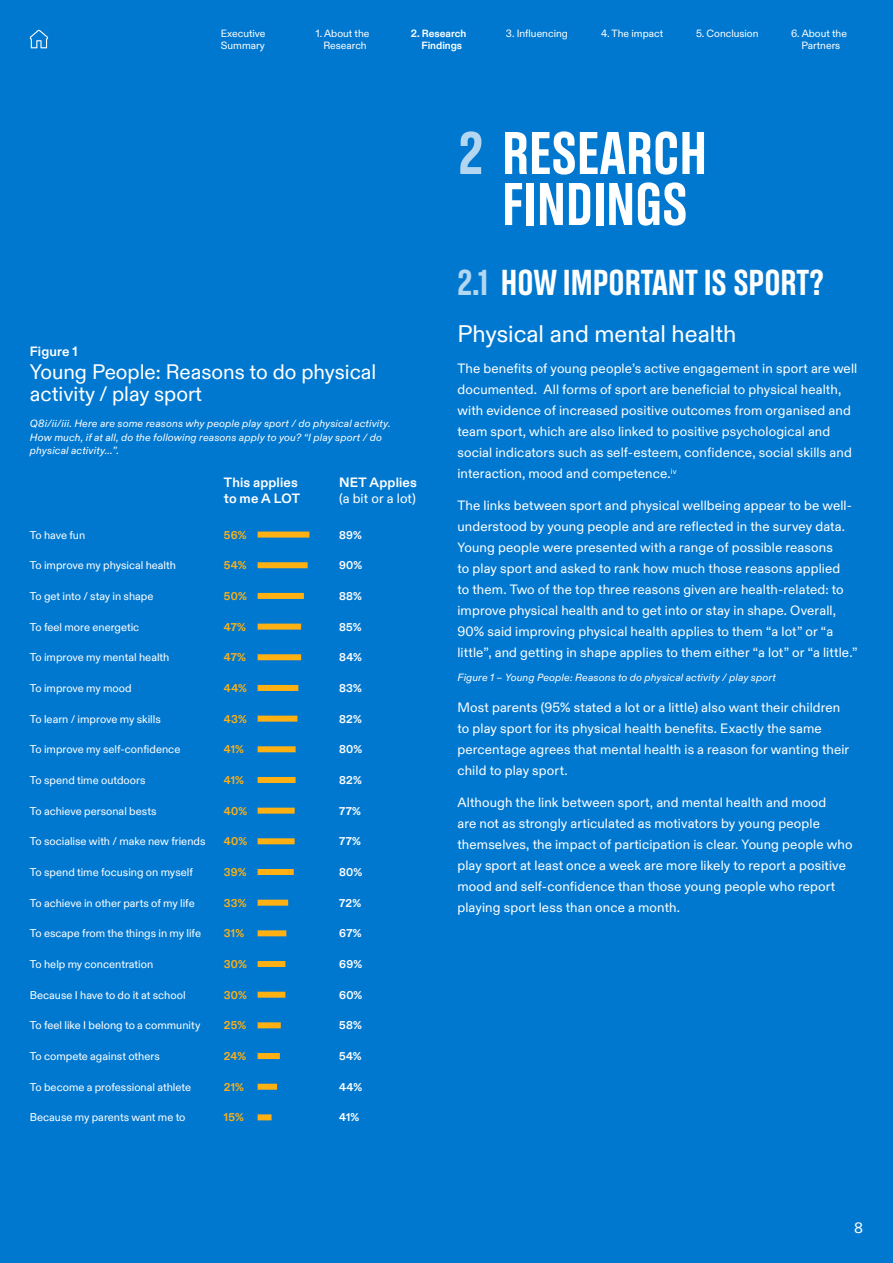
<style>
.page{position:relative;width:893px;height:1263px;background:#0078d0}
.page>*{position:absolute;margin:0;border:0;box-sizing:border-box;transform-origin:0 0}
.t1{font:60px/51px "Olympic Headline";color:#fff;text-align:center}
.t2{font:36px "Olympic Headline";color:#fff}
.t3{font:24px "Olympic Sans";color:#fff}
.t4{font:21px/22.5px "Olympic Sans";color:#fff}
.t5{font:15px "Olympic Sans";color:#fff}
.t6{font:13.5px/21px "Olympic Sans";letter-spacing:.01em;color:#fff}
.t7{font:700 13.5px/16.5px "Olympic Sans";letter-spacing:.01em;color:#fff}
.t8{font:11.25px "Olympic Sans";color:#fff}
.t9{font:700 11.25px "Olympic Sans";letter-spacing:.02em;color:#ffb114}
.t10{font:700 11.25px "Olympic Sans";letter-spacing:.02em;color:#fff}
.t11{font:italic 10.5px/13.5px "Olympic Sans";letter-spacing:.015em;color:#fff}
.t12{font:10.5px/12px "Olympic Sans";color:#fff;text-align:center}
.t13{font:700 10.5px/12px "Olympic Sans";color:#fff;text-align:center}
.s1{color:#b3d6f1}
</style>
<div class="page">
<div style="left:258px;top:532px;width:51px;height:6px;background:#ffb114"></div>
<div style="left:258px;top:838px;width:37px;height:6px;background:#ffb114"></div>
<div style="left:258px;top:685px;width:40px;height:6px;background:#ffb114"></div>
<div style="left:258px;top:992px;width:27px;height:6px;background:#ffb114"></div>
<div style="left:258px;top:593px;width:46px;height:6px;background:#ffb114"></div>
<div style="left:258px;top:900px;width:30px;height:6px;background:#ffb114"></div>
<div style="left:258px;top:746px;width:38px;height:6px;background:#ffb114"></div>
<div style="left:258px;top:1053px;width:22px;height:6px;background:#ffb114"></div>
<div style="left:258px;top:562px;width:50px;height:6px;background:#ffb114"></div>
<div style="left:258px;top:869px;width:36px;height:6px;background:#ffb114"></div>
<div style="left:258px;top:716px;width:39px;height:6px;background:#ffb114"></div>
<div style="left:258px;top:1022px;width:23px;height:6px;background:#ffb114"></div>
<div style="left:258px;top:624px;width:43px;height:6px;background:#ffb114"></div>
<div style="left:258px;top:930px;width:28px;height:6px;background:#ffb114"></div>
<div style="left:258px;top:777px;width:38px;height:6px;background:#ffb114"></div>
<div style="left:258px;top:1084px;width:19px;height:6px;background:#ffb114"></div>
<div style="left:258px;top:654px;width:43px;height:6px;background:#ffb114"></div>
<div style="left:258px;top:961px;width:27px;height:6px;background:#ffb114"></div>
<div style="left:258px;top:808px;width:37px;height:6px;background:#ffb114"></div>
<div style="left:258px;top:1114px;width:13px;height:6px;background:#ffb114"></div>
<svg style="left:30px;top:30px;width:18px;height:18px"></svg>
<p class="t12" style="left:221px;top:27px;width:46px;text-align:left">Executive<br>Summary</p>
<p class="t13" style="left:411px;top:27px;width:57px">2. Research<br>Findings</p>
<p class="t12" style="left:316px;top:27px;width:55px">1. About the<br>Research</p>
<p class="t12" style="left:506px;top:27px;width:63px">3. Influencing</p>
<p class="t12" style="left:601px;top:27px;width:64px">4. The impact</p>
<p class="t12" style="left:696px;top:27px;width:64px">5. Conclusion</p>
<p class="t12" style="left:791px;top:27px;width:57px">6. About the<br>Partners</p>
<p class="t7" style="left:30px;top:343px;width:49px">Figure 1</p>
<h3 class="t4" style="left:30px;top:359px;width:348px">Young People: Reasons to do physical activity / play sport</h3>
<p class="t11" style="left:30px;top:416px;width:362px">Q8i/ii/iii. Here are some reasons why people play sport / do physical activity.<br>How much, if at all, do the following reasons apply to you? “I play sport / do physical activity...”.</p>
<p class="t7" style="left:224px;top:473px;width:78px">This applies to me A LOT</p>
<p class="t7" style="left:339px;top:473px;width:79px">NET Applies</p>
<p class="t6" style="left:339px;top:487px;width:78px">(a bit or a lot)</p>
<p class="t8" style="left:30px;top:526px;width:57px">To have fun</p>
<p class="t9" style="left:224px;top:526px;width:24px">56%</p>
<p class="t10" style="left:339px;top:526px;width:24px">89%</p>
<p class="t8" style="left:30px;top:557px;width:148px">To improve my physical health</p>
<p class="t9" style="left:224px;top:557px;width:24px">54%</p>
<p class="t10" style="left:339px;top:557px;width:25px">90%</p>
<p class="t8" style="left:30px;top:587px;width:125px">To get into / stay in shape</p>
<p class="t9" style="left:224px;top:587px;width:24px">50%</p>
<p class="t10" style="left:339px;top:587px;width:24px">88%</p>
<p class="t8" style="left:30px;top:618px;width:111px">To feel more energetic</p>
<p class="t9" style="left:224px;top:618px;width:24px">47%</p>
<p class="t10" style="left:339px;top:618px;width:24px">85%</p>
<p class="t8" style="left:30px;top:649px;width:141px">To improve my mental health</p>
<p class="t9" style="left:224px;top:649px;width:24px">47%</p>
<p class="t10" style="left:339px;top:649px;width:24px">84%</p>
<p class="t8" style="left:30px;top:679px;width:103px">To improve my mood</p>
<p class="t9" style="left:224px;top:679px;width:25px">44%</p>
<p class="t10" style="left:339px;top:679px;width:24px">83%</p>
<p class="t8" style="left:30px;top:710px;width:133px">To learn / improve my skills</p>
<p class="t9" style="left:224px;top:710px;width:25px">43%</p>
<p class="t10" style="left:339px;top:710px;width:24px">82%</p>
<p class="t8" style="left:30px;top:741px;width:152px">To improve my self-confidence</p>
<p class="t9" style="left:224px;top:741px;width:22px">41%</p>
<p class="t10" style="left:339px;top:741px;width:25px">80%</p>
<p class="t8" style="left:30px;top:771px;width:117px">To spend time outdoors</p>
<p class="t9" style="left:224px;top:771px;width:22px">41%</p>
<p class="t10" style="left:339px;top:771px;width:24px">82%</p>
<p class="t8" style="left:30px;top:802px;width:128px">To achieve personal bests</p>
<p class="t9" style="left:224px;top:802px;width:25px">40%</p>
<p class="t10" style="left:339px;top:802px;width:23px">77%</p>
<p class="t8" style="left:30px;top:833px;width:177px">To socialise with / make new friends</p>
<p class="t9" style="left:224px;top:833px;width:25px">40%</p>
<p class="t10" style="left:339px;top:833px;width:23px">77%</p>
<p class="t8" style="left:30px;top:863px;width:165px">To spend time focusing on myself</p>
<p class="t9" style="left:224px;top:863px;width:24px">39%</p>
<p class="t10" style="left:339px;top:863px;width:25px">80%</p>
<p class="t8" style="left:30px;top:894px;width:166px">To achieve in other parts of my life</p>
<p class="t9" style="left:224px;top:894px;width:24px">33%</p>
<p class="t10" style="left:339px;top:894px;width:23px">72%</p>
<p class="t8" style="left:30px;top:925px;width:173px">To escape from the things in my life</p>
<p class="t9" style="left:224px;top:925px;width:22px">31%</p>
<p class="t10" style="left:339px;top:925px;width:24px">67%</p>
<p class="t8" style="left:30px;top:955px;width:125px">To help my concentration</p>
<p class="t9" style="left:224px;top:955px;width:25px">30%</p>
<p class="t10" style="left:339px;top:955px;width:24px">69%</p>
<p class="t8" style="left:30px;top:986px;width:157px">Because I have to do it at school</p>
<p class="t9" style="left:224px;top:986px;width:25px">30%</p>
<p class="t10" style="left:339px;top:986px;width:25px">60%</p>
<p class="t8" style="left:30px;top:1017px;width:172px">To feel like I belong to a community</p>
<p class="t9" style="left:224px;top:1017px;width:24px">25%</p>
<p class="t10" style="left:339px;top:1017px;width:24px">58%</p>
<p class="t8" style="left:30px;top:1047px;width:132px">To compete against others</p>
<p class="t9" style="left:224px;top:1047px;width:24px">24%</p>
<p class="t10" style="left:339px;top:1047px;width:24px">54%</p>
<p class="t8" style="left:30px;top:1078px;width:163px">To become a professional athlete</p>
<p class="t9" style="left:224px;top:1078px;width:22px">21%</p>
<p class="t10" style="left:339px;top:1078px;width:25px">44%</p>
<p class="t8" style="left:30px;top:1109px;width:157px">Because my parents want me to</p>
<p class="t9" style="left:224px;top:1109px;width:21px">15%</p>
<p class="t10" style="left:339px;top:1109px;width:22px">41%</p>
<h1 class="t1" style="left:458px;top:126px;width:250px"><span class="s1">2</span> RESEARCH<br>FINDINGS</h1>
<h2 class="t2" style="left:457px;top:263px;width:368px"><span class="s1">2.1</span> HOW IMPORTANT IS SPORT?</h2>
<h3 class="t3" style="left:457px;top:315px;width:280px">Physical and mental health</h3>
<p class="t6" style="left:457px;top:357px;width:401px">The benefits of young people’s active engagement in sport are well documented. All forms of sport are beneficial to physical health, with evidence of increased positive outcomes from organised and team sport, which are also linked to positive psychological and social indicators such as self-esteem, confidence, social skills and interaction, mood and competence.<sup>iv</sup></p>
<p class="t6" style="left:457px;top:493px;width:402px">The links between sport and physical wellbeing appear to be well&shy;understood by young people and are reflected in the survey data.<br>Young people were presented with a range of possible reasons<br>to play sport and asked to rank how much those reasons applied<br>to them. Two of the top three reasons given are health-related: to improve physical health and to get into or stay in shape. Overall, 90% said improving physical health applies to them “a lot” or “a little”, and getting in shape applies to them either “a lot” or “a little.”</p>
<p class="t11" style="left:457px;top:669px;width:320px">Figure 1 – Young People: Reasons to do physical activity / play sport</p>
<p class="t6" style="left:457px;top:696px;width:393px">Most parents (95% stated a lot or a little) also want their children to play sport for its physical health benefits. Exactly the same percentage agrees that mental health is a reason for wanting their child to play sport.</p>
<p class="t6" style="left:457px;top:790px;width:397px">Although the link between sport, and mental health and mood<br>are not as strongly articulated as motivators by young people themselves, the impact of participation is clear. Young people who play sport at least once a week are more likely to report a positive mood and self-confidence than those young people who report playing sport less than once a month.</p>
<p class="t5" style="left:854px;top:1216px;width:10px">8</p>
</div>
